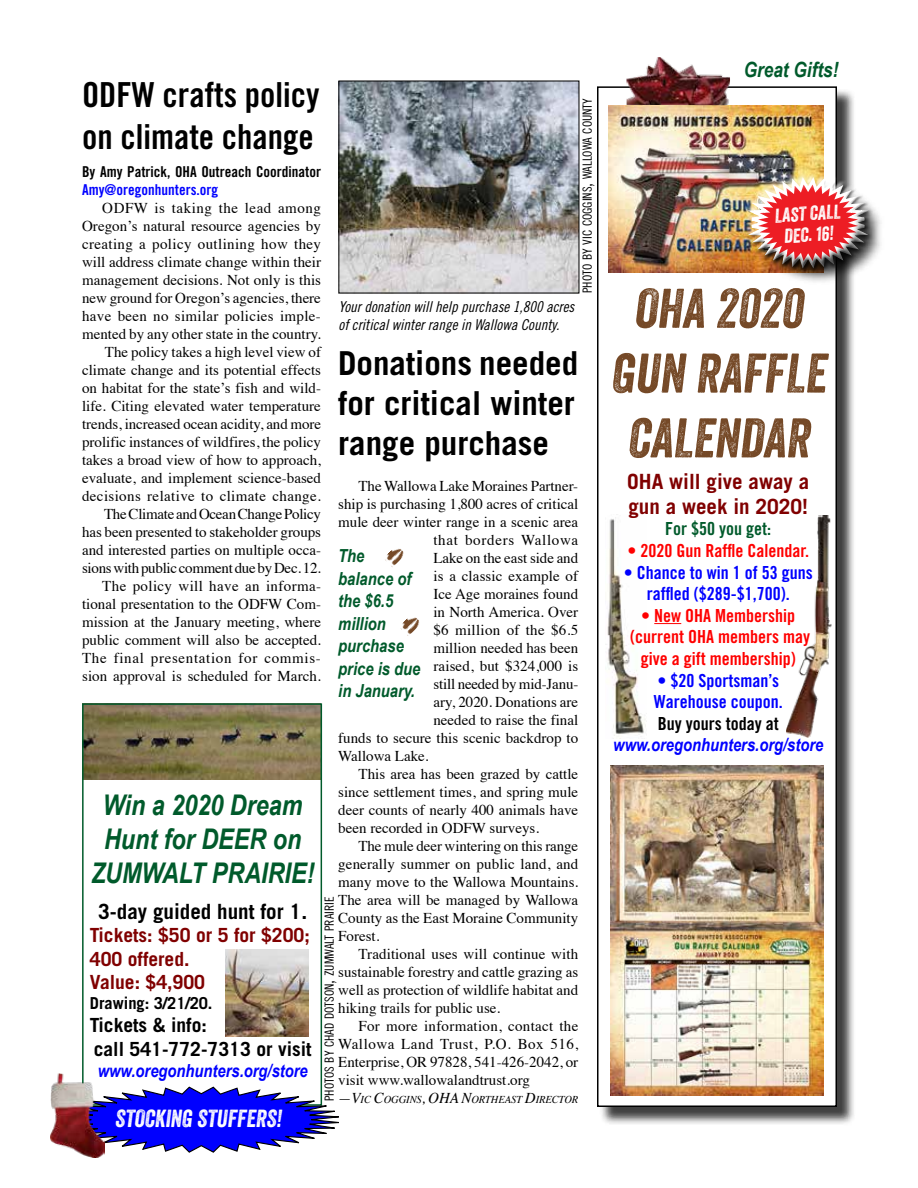
<style>
.page{position:relative;width:918px;height:1188px;background:#fff}
.page>*{position:absolute;margin:0;border:0;box-sizing:border-box;transform-origin:0 0}
.t1{font:italic 54px/64.8px "Veneer";color:#754927;text-align:center}
.t2{font:34.5px/41.4px "Trade Gothic Bold Cond Twenty";color:#000}
.t3{font:700 33px/39.6px "Trade Gothic";color:#000;text-align:justify}
.t4{font:italic 700 28.5px/34.2px "Arial Narrow";color:#005a2b;text-align:center}
.t5{font:italic 24px "Veneer";color:#fff}
.t6{font:700 21px/25.2px "Trade Gothic";color:#800000}
.t7{font:700 21px "Trade Gothic";color:#000}
.t8{font:italic 700 21px "Arial Narrow";color:#005a2b}
.t9{font:700 19.5px/23.4px "Trade Gothic";color:#800000}
.t10{font:700 19.5px/23.4px "Trade Gothic";color:#000}
.t11{font:italic 19.5px/21px "Veneer";color:#fff;text-align:center}
.t12{font:18px/21.6px "Trade Gothic Bold Cond Twenty";color:#f00;text-align:center}
.t13{font:18px/21.6px "Trade Gothic Bold Cond Twenty";color:#00f;text-align:center}
.t14{font:italic 700 18px "Arial Narrow";color:#00f}
.t15{font:italic 700 18px/22.5px "Arial Narrow";color:#005a2b}
.t16{font:18px "Trade Gothic Bold Cond Twenty";color:#000}
.t17{font:18px "Trade Gothic Bold Cond Twenty";color:#005a2b}
.t18{font:700 16.5px "Trade Gothic";color:#000}
.t19{font:15px/18px "Times";color:#000;text-align:right}
.t20{font:15px/18px "Trade Gothic Cond Eighteen Obl";color:#000}
.t21{font:15px "Times";letter-spacing:.02em;color:#000}
.t22{font:15px "Trade Gothic Bold Cond Twenty";color:#000}
.t23{font:15px "Times";letter-spacing:.035em;color:#000}
.t24{font:15px "Trade Gothic Bold Cond Twenty";color:#00f}
.t25{font:15px "Times";letter-spacing:.045em;color:#000}
.t26{font:12.6px "Trade Gothic Cond Eighteen";letter-spacing:-.005em;color:#000}
.t27{font:italic 10.5px "Times";letter-spacing:-.005em;color:#000}
.s1{font-size:18px}
.s2{font-size:15px}
</style>
<div class="page">
<img style="left:85px;top:706px;width:234px;height:73px">
<div style="left:82px;top:703px;width:240px;height:403px;border:2px solid #005a2b"></div>
<div style="left:599px;top:89px;width:257px;height:1036px;background:#000;opacity:.75"></div>
<div style="left:598px;top:87px;width:238px;height:1019px;background:#fff"></div>
<div style="left:597px;top:86px;width:240px;height:1021px;border:2px solid #000"></div>
<img style="left:605px;top:514px;width:42px;height:223px">
<img style="left:786px;top:516px;width:46px;height:221px">
<svg style="left:654px;top:623px;width:27px;height:1px"></svg>
<img style="left:608px;top:106px;width:216px;height:166px">
<img style="left:610px;top:765px;width:214px;height:330px">
<div style="left:752px;top:181px;width:133px;height:104px;background:#000;opacity:.75"></div>
<svg style="left:740px;top:173px;width:136px;height:99px"></svg>
<div style="left:743px;top:172px;width:129px;height:98px;background:#fff;opacity:.75"></div>
<div style="left:744px;top:176px;width:129px;height:98px;background:#000;opacity:.75"></div>
<svg style="left:50px;top:1086px;width:289px;height:67px"></svg>
<img style="left:51px;top:1073px;width:54px;height:85px">
<img style="left:626px;top:57px;width:104px;height:48px">
<img style="left:340px;top:83px;width:237px;height:208px">
<img style="left:226px;top:950px;width:83px;height:87px">
<img style="left:385px;top:548px;width:19px;height:19px">
<img style="left:400px;top:617px;width:20px;height:19px">
<h2 class="t2" style="left:82px;top:74px;width:239px">ODFW crafts policy on climate change</h2>
<p class="t26" style="left:580px;top:293px;width:196px;rotate:-90deg">photo by vic coggins<span class="s1">,</span> wallowa county</p>
<p class="t22" style="left:82px;top:162px;width:240px">By Amy Patrick, OHA Outreach Coordinator</p>
<p class="t24" style="left:82px;top:180px;width:138px">Amy@oregonhunters.org</p>
<p class="t19" style="left:82px;top:197px;width:241px">ODFW is taking the lead among Oregon’s natural resource agencies by creating a policy outlining how they will address climate change within their management decisions. Not only is this new ground for Oregon’s agencies, there have been no similar policies imple&shy;mented by any other state in the country.<br>The policy takes a high level view of climate change and its potential effects on habitat for the state’s fish and wild&shy;life. Citing elevated water temperature trends, increased ocean acidity, and more prolific instances of wildfires, the policy takes a broad view of how to approach, evaluate, and implement science-based decisions relative to climate change.<br>The Climate and Ocean Change Policy has been presented to stakeholder groups and interested parties on multiple occa&shy;sions with public comment due by Dec. 12.<br>The policy will have an informa&shy;tional presentation to the ODFW Com&shy;mission at the January meeting, where public comment will also be accepted.<br>The final presentation for commis&shy;sion approval is scheduled for March.</p>
<p class="t20" style="left:339px;top:297px;width:237px">Your donation will help purchase 1,800 acres of critical winter range in Wallowa County.</p>
<h3 class="t3" style="left:338px;top:343px;width:242px">Donations needed for critical winter range purchase</h3>
<p class="t19" style="left:359px;top:475px;width:221px">The Wallowa Lake Moraines Partner-</p>
<p class="t19" style="left:338px;top:493px;width:242px">ship is purchasing 1,800 acres of critical</p>
<p class="t19" style="left:338px;top:511px;width:242px">mule deer winter range in a scenic area</p>
<p class="t25" style="left:433px;top:526px;width:146px">that borders Wallowa</p>
<p class="t19" style="left:433px;top:547px;width:146px">Lake on the east side and</p>
<p class="t19" style="left:433px;top:565px;width:146px">is a classic example of</p>
<p class="t19" style="left:433px;top:583px;width:146px">Ice Age moraines found</p>
<p class="t19" style="left:433px;top:601px;width:146px">in North America. Over</p>
<p class="t21" style="left:433px;top:616px;width:146px">$6 million of the $6.5</p>
<p class="t19" style="left:433px;top:637px;width:146px">million needed has been</p>
<p class="t19" style="left:433px;top:655px;width:146px">raised, but $324,000 is</p>
<p class="t19" style="left:433px;top:673px;width:146px">still needed by mid-Janu-</p>
<p class="t19" style="left:433px;top:691px;width:146px">ary, 2020. Donations are</p>
<p class="t19" style="left:433px;top:709px;width:146px">needed to raise the final</p>
<p class="t19" style="left:338px;top:727px;width:242px">funds to secure this scenic backdrop to</p>
<p class="t19" style="left:338px;top:745px;width:92px">Wallowa Lake.</p>
<p class="t19" style="left:359px;top:763px;width:221px">This area has been grazed by cattle</p>
<p class="t19" style="left:338px;top:781px;width:242px">since settlement times, and spring mule</p>
<p class="t19" style="left:338px;top:799px;width:242px">deer counts of nearly 400 animals have</p>
<p class="t19" style="left:338px;top:817px;width:202px">been recorded in ODFW surveys.</p>
<p class="t19" style="left:359px;top:835px;width:221px">The mule deer wintering on this range</p>
<p class="t19" style="left:338px;top:853px;width:242px">generally summer on public land, and</p>
<p class="t19" style="left:338px;top:871px;width:241px">many move to the Wallowa Mountains.</p>
<p class="t19" style="left:338px;top:889px;width:242px">The area will be managed by Wallowa</p>
<p class="t19" style="left:338px;top:907px;width:242px">County as the East Moraine Community</p>
<p class="t19" style="left:338px;top:925px;width:43px">Forest.</p>
<p class="t19" style="left:359px;top:943px;width:221px">Traditional uses will continue with</p>
<p class="t19" style="left:338px;top:961px;width:242px">sustainable forestry and cattle grazing as</p>
<p class="t19" style="left:338px;top:979px;width:242px">well as protection of wildlife habitat and</p>
<p class="t19" style="left:338px;top:997px;width:164px">hiking trails for public use.</p>
<p class="t21" style="left:359px;top:1012px;width:221px">For more information, contact the</p>
<p class="t23" style="left:338px;top:1030px;width:242px">Wallowa Land Trust, P.O. Box 516,</p>
<p class="t19" style="left:338px;top:1051px;width:241px">Enterprise, OR 97828, 541-426-2042, or</p>
<p class="t19" style="left:338px;top:1069px;width:193px">visit www.wallowalandtrust.org</p>
<p class="t15" style="left:338px;top:544px;width:84px">The balance of the $6.5 million purchase price is due in January.</p>
<h3 class="t4" style="left:91px;top:786px;width:225px">Win a 2020 Dream<br>Hunt for DEER on<br>ZUMWALT PRAIRIE!</h3>
<h3 class="t7" style="left:98px;top:899px;width:210px">3-day guided hunt for 1.</h3>
<h3 class="t9" style="left:90px;top:923px;width:222px">Tickets: $50 or 5 for $200;<br>400 offered.<br>Value: $4,900</h3>
<p class="t18" style="left:90px;top:993px;width:124px">Drawing: 3/21/20.</p>
<h3 class="t10" style="left:90px;top:1013px;width:223px">Tickets &amp; info:<br>call 541-772-7313 or visit</h3>
<p class="t14" style="left:98px;top:1057px;width:212px">www.oregonhunters.org/store</p>
<p class="t26" style="left:322px;top:1101px;width:206px;rotate:-90deg">photos by chad dotson<span class="s1">,</span> zumwalt prairie</p>
<p class="t27" style="left:338px;top:1090px;width:242px"><span class="s2">—V</span>IC <span class="s2">C</span>OGGINS<span class="s2">, OHA N</span>ORTHEAST <span class="s2">D</span>IRECTOR</p>
<h3 class="t5" style="left:115px;top:1104px;width:168px">STOCKING STUFFERS!</h3>
<h3 class="t8" style="left:744px;top:54px;width:96px">Great Gifts!</h3>
<h3 class="t11" style="left:774px;top:205px;width:68px;rotate:-4deg">LAST CALL<br>DEC. 16!</h3>
<h1 class="t1" style="left:611px;top:276px;width:217px">OHA 2020<br>GUN RAFFLE<br>CALENDAR</h1>
<h3 class="t6" style="left:627px;top:468px;width:184px">OHA will give away a gun a week in 2020!</h3>
<p class="t17" style="left:665px;top:518px;width:107px">For $50 you get:</p>
<p class="t12" style="left:627px;top:540px;width:183px">• 2020 Gun Raffle Calendar.</p>
<p class="t13" style="left:624px;top:561px;width:190px">• Chance to win 1 of 53 guns raffled ($289-$1,700).</p>
<p class="t12" style="left:630px;top:604px;width:181px">• New OHA Membership (current OHA members may give a gift membership)</p>
<p class="t13" style="left:654px;top:669px;width:130px;text-align:left">• $20 Sportsman’s<br>Warehouse coupon.</p>
<p class="t16" style="left:658px;top:712px;width:122px">Buy yours today at</p>
<p class="t14" style="left:613px;top:731px;width:212px">www.oregonhunters.org/store</p>
</div>
